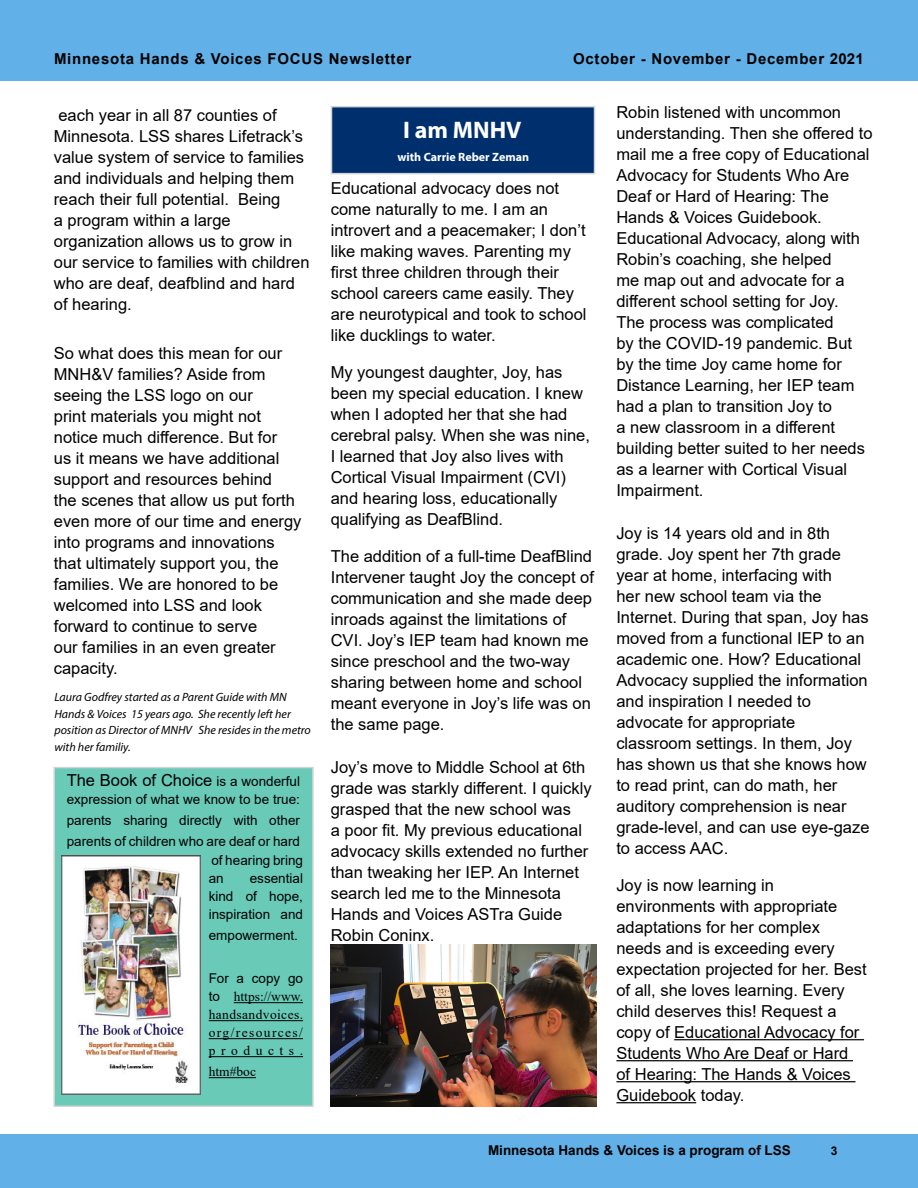
<style>
.page{position:relative;width:918px;height:1188px;background:#fff}
.page>*{position:absolute;margin:0;border:0;box-sizing:border-box;transform-origin:0 0}
.t1{font:700 24px "Myriad Pro";color:#fff}
.t2{font:16.5px/21px "Arial";color:#000101}
.t3{font:16.5px/21px "Arial";color:#000}
.t4{font:700 15px "Arial";letter-spacing:.05em;color:#000}
.t5{font:13.5px/18px "Arial";color:#000101;text-align:justify}
.t6{font:13.5px/18px "Times New Roman";letter-spacing:.03em;color:#000;text-align:justify}
.t7{font:700 13.5px "Arial";color:#000}
.t8{font:italic 12px/16.5px "Myriad Pro";color:#000101}
.t9{font:700 12px "Myriad Pro";color:#fff}
.t10{font:700 12px "Arial";color:#000}
.s1{font-size:13.5px}
.s2{font-family:"Arial";color:#000101}
</style>
<div class="page">
<div style="left:1px;top:1134px;width:917px;height:54px;background:#61b1e8"></div>
<div style="left:0;top:0;width:918px;height:81px;background:#61b1e8"></div>
<hr style="left:0;top:1052px;width:1px;height:136px;background:#61b1e8">
<hr style="left:0;top:0;width:1px;height:83px;background:#61b1e8">
<div style="left:53px;top:767px;width:261px;height:340px;background:#69cab8;border:2px solid #d1d3d4"></div>
<div style="left:331px;top:106px;width:264px;height:68px;background:#002f6e;border:2px solid #d1d3d4"></div>
<hr style="left:674px;top:1039px;width:190px;height:1px;background:#000101">
<hr style="left:616px;top:1060px;width:237px;height:1px;background:#000101">
<hr style="left:616px;top:1081px;width:239px;height:1px;background:#000101">
<hr style="left:616px;top:1102px;width:80px;height:1px;background:#000101">
<img style="left:331px;top:945px;width:265px;height:162px">
<hr style="left:234px;top:1002px;width:69px;height:1px;background:#000">
<hr style="left:209px;top:1020px;width:94px;height:1px;background:#000">
<hr style="left:209px;top:1038px;width:94px;height:1px;background:#000">
<hr style="left:209px;top:1056px;width:94px;height:1px;background:#000">
<hr style="left:209px;top:1077px;width:47px;height:1px;background:#000">
<img style="left:61px;top:855px;width:140px;height:239px">
<p class="t4" style="left:54px;top:48px;width:359px">Minnesota Hands &amp; Voices FOCUS Newsletter</p>
<p class="t4" style="left:573px;top:48px;width:292px">October - November - December 2021</p>
<p class="t3" style="left:54px;top:104px;width:257px">each year in all 87 counties of<br>Minnesota. LSS shares Lifetrack’s value system of service to families and individuals and helping them reach their full potential. Being<br>a program within a large organization allows us to grow in our service to families with children who are deaf, deafblind and hard of hearing.</p>
<p class="t3" style="left:54px;top:342px;width:249px">So what does this mean for our<br>MNH&amp;V families? Aside from seeing the LSS logo on our<br>print materials you might not notice much difference. But for<br>us it means we have additional support and resources behind<br>the scenes that allow us put forth even more of our time and energy into programs and innovations that ultimately support you, the families. We are honored to be welcomed into LSS and look forward to continue to serve<br>our families in an even greater capacity.</p>
<p class="t8" style="left:54px;top:689px;width:258px">Laura Godfrey started as a Parent Guide with MN Hands &amp; Voices 15 years ago. She recently left her position as Director of MNHV She resides in the metro with her familiy.</p>
<p class="t2" style="left:67px;top:770px;width:235px">The Book of Choice <span class="s1">is a wonderful</span></p>
<p class="t5" style="left:67px;top:789px;width:235px;line-height:21px">expression of what we know to be true: parents sharing directly with other parents of children who are deaf or hard</p>
<p class="t5" style="left:209px;top:851px;width:96px">of hearing bring an</p>
<p class="t5" style="left:209px;top:869px;width:96px;text-indent:41px">essential kind of hope, inspiration and</p>
<p class="t5" style="left:209px;top:926px;width:91px">empowerment.</p>
<p class="t5" style="left:209px;top:969px;width:96px">For a copy go</p>
<p class="t6" style="left:209px;top:987px;width:96px"><span class="s2">to</span> https://www. handsandvoices. org/resources/ products.</p>
<p class="t6" style="left:209px;top:1062px;width:49px">htm#boc</p>
<h1 class="t1" style="left:403px;top:114px;width:120px">I am MNHV</h1>
<p class="t9" style="left:398px;top:149px;width:133px">with Carrie Reber Zeman</p>
<p class="t2" style="left:331px;top:177px;width:257px">Educational advocacy does not come naturally to me. I am an introvert and a peacemaker; I don’t like making waves. Parenting my first three children through their school careers came easily. They are neurotypical and took to school like ducklings to water.</p>
<p class="t2" style="left:331px;top:361px;width:261px">My youngest daughter, Joy, has been my special education. I knew when I adopted her that she had cerebral palsy. When she was nine,<br>I learned that Joy also lives with<br>Cortical Visual Impairment (CVI) and hearing loss, educationally qualifying as DeafBlind.</p>
<p class="t2" style="left:331px;top:545px;width:265px">The addition of a full-time DeafBlind<br>Intervener taught Joy the concept of communication and she made deep inroads against the limitations of<br>CVI. Joy’s IEP team had known me since preschool and the two-way sharing between home and school meant everyone in Joy’s life was on the same page.</p>
<p class="t2" style="left:331px;top:756px;width:262px">Joy’s move to Middle School at 6th grade was starkly different. I quickly grasped that the new school was<br>a poor fit. My previous educational advocacy skills extended no further than tweaking her IEP. An Internet search led me to the Minnesota<br>Hands and Voices ASTra Guide<br>Robin Coninx.</p>
<p class="t2" style="left:616px;top:102px;width:258px">Robin listened with uncommon understanding. Then she offered to mail me a free copy of Educational<br>Advocacy for Students Who Are<br>Deaf or Hard of Hearing: The<br>Hands &amp; Voices Guidebook.<br>Educational Advocacy, along with<br>Robin’s coaching, she helped<br>me map out and advocate for a different school setting for Joy.<br>The process was complicated<br>by the COVID-19 pandemic. But by the time Joy came home for<br>Distance Learning, her IEP team had a plan to transition Joy to<br>a new classroom in a different building better suited to her needs as a learner with Cortical Visual<br>Impairment.</p>
<p class="t2" style="left:616px;top:523px;width:255px">Joy is 14 years old and in 8th grade. Joy spent her 7th grade year at home, interfacing with<br>her new school team via the<br>Internet. During that span, Joy has moved from a functional IEP to an academic one. How? Educational<br>Advocacy supplied the information and inspiration I needed to advocate for appropriate classroom settings. In them, Joy has shown us that she knows how to read print, can do math, her auditory comprehension is near grade-level, and can use eye-gaze to access AAC.</p>
<p class="t2" style="left:616px;top:875px;width:252px">Joy is now learning in environments with appropriate adaptations for her complex needs and is exceeding every expectation projected for her. Best of all, she loves learning. Every child deserves this! Request a copy of Educational Advocacy for<br>Students Who Are Deaf or Hard<br>of Hearing: The Hands &amp; Voices<br>Guidebook today.</p>
<p class="t7" style="left:488px;top:1141px;width:304px">Minnesota Hands &amp; Voices is a program of LSS</p>
<p class="t10" style="left:831px;top:1142px;width:8px">3</p>
</div>
